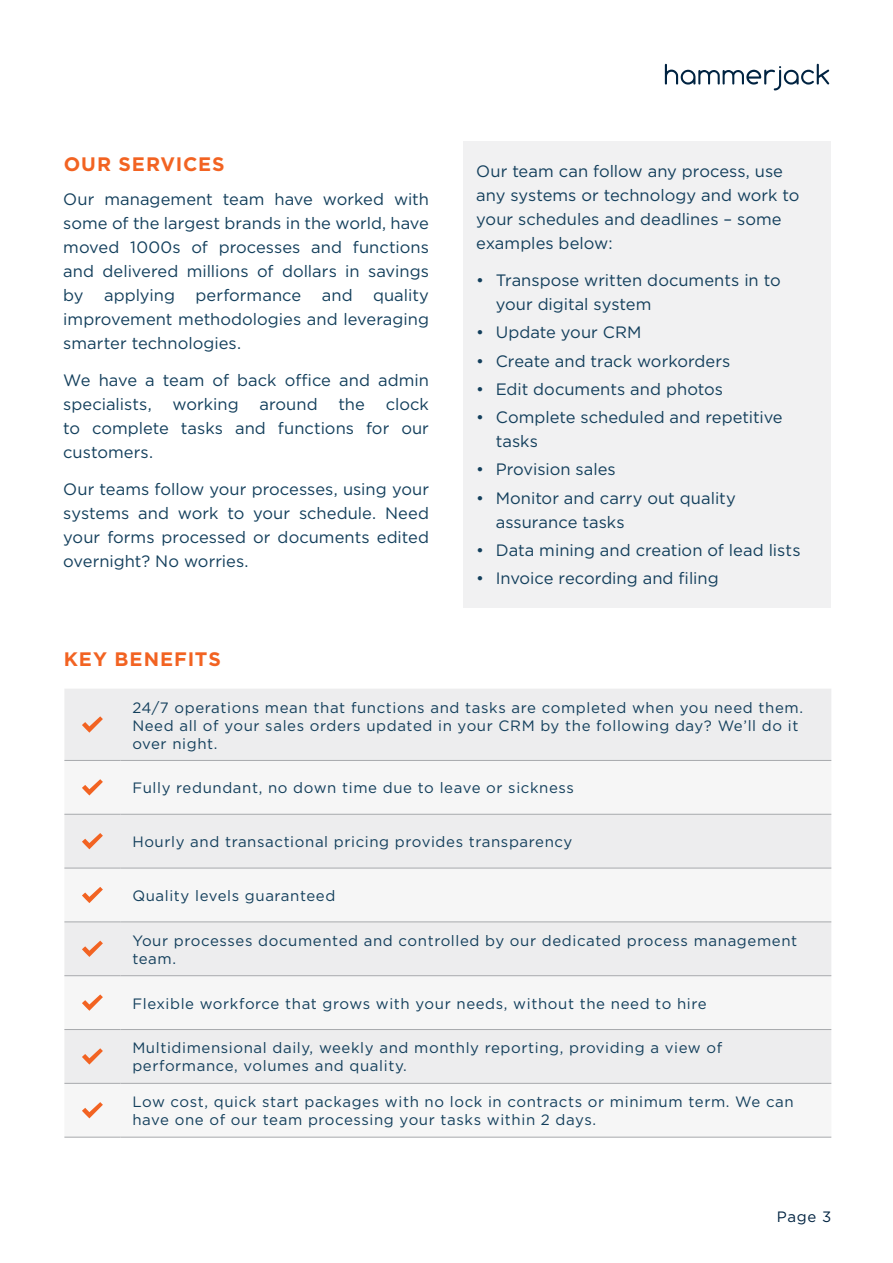
<style>
.page{position:relative;width:893px;height:1263px;background:#fff}
.page>*{position:absolute;margin:0;border:0;box-sizing:border-box;transform-origin:0 0}
.t1{font:700 19.5px "Gotham";letter-spacing:.045em;color:#f26322}
.t2{font:16.5px/24px "Gotham";color:#133f5c}
.t3{font:15px/18px "Gotham";letter-spacing:.04em;color:#133f5c}
.t4{font:15px "Gotham";color:#002341}
</style>
<div class="page">
<svg style="left:665px;top:64px;width:164px;height:26px"></svg>
<div style="left:463px;top:141px;width:368px;height:466px;background:#f1f1f2"></div>
<div style="left:64px;top:689px;width:767px;height:71px;background:#ededee"></div>
<svg style="left:64px;top:795px;width:767px;height:342px;fill:#f6f6f6"></svg>
<hr style="left:64px;top:760px;width:56px;height:1px;background:#a7a9ac">
<hr style="left:120px;top:760px;width:711px;height:1px;background:#a7a9ac">
<hr style="left:64px;top:814px;width:56px;height:1px;background:#a7a9ac">
<hr style="left:120px;top:814px;width:711px;height:1px;background:#a7a9ac">
<hr style="left:64px;top:868px;width:56px;height:1px;background:#a7a9ac">
<hr style="left:120px;top:868px;width:711px;height:1px;background:#a7a9ac">
<hr style="left:64px;top:921px;width:56px;height:1px;background:#a7a9ac">
<hr style="left:120px;top:921px;width:711px;height:1px;background:#a7a9ac">
<hr style="left:64px;top:975px;width:56px;height:1px;background:#a7a9ac">
<hr style="left:120px;top:975px;width:711px;height:1px;background:#a7a9ac">
<hr style="left:64px;top:1029px;width:56px;height:1px;background:#a7a9ac">
<hr style="left:120px;top:1029px;width:711px;height:1px;background:#a7a9ac">
<hr style="left:64px;top:1083px;width:56px;height:1px;background:#a7a9ac">
<hr style="left:120px;top:1083px;width:711px;height:1px;background:#a7a9ac">
<hr style="left:64px;top:1137px;width:56px;height:1px;background:#a7a9ac">
<hr style="left:120px;top:1137px;width:711px;height:1px;background:#a7a9ac">
<svg style="left:82px;top:716px;width:21px;height:17px"></svg>
<svg style="left:82px;top:779px;width:21px;height:16px"></svg>
<svg style="left:82px;top:833px;width:21px;height:16px"></svg>
<svg style="left:82px;top:887px;width:21px;height:16px"></svg>
<svg style="left:82px;top:941px;width:21px;height:16px"></svg>
<svg style="left:82px;top:994px;width:21px;height:17px"></svg>
<svg style="left:82px;top:1048px;width:21px;height:16px"></svg>
<svg style="left:82px;top:1102px;width:21px;height:16px"></svg>
<p class="t1" style="left:64px;top:151px;width:162px">OUR SERVICES</p>
<p class="t2" style="left:63px;top:187px;width:367px;text-align:justify">Our management team have worked with some of the largest brands in the world, have moved 1000s of processes and functions and delivered millions of dollars in savings by applying performance and quality improvement methodologies and leveraging smarter technologies.</p>
<p class="t2" style="left:63px;top:368px;width:367px">We have a team of back office and admin specialists,</p>
<p class="t2" style="left:63px;top:392px;width:367px;text-align:justify;text-indent:322px">clock to complete tasks and functions for our customers.</p>
<p class="t2" style="left:63px;top:477px;width:367px;text-align:justify">Our teams follow your processes, using your systems and work to your schedule. Need your forms processed or documents edited overnight? No worries.</p>
<p class="t2" style="left:173px;top:392px;width:68px">working</p>
<p class="t2" style="left:259px;top:392px;width:60px">around</p>
<p class="t2" style="left:338px;top:392px;width:28px">the</p>
<p class="t2" style="left:476px;top:159px;width:325px">Our team can follow any process, use any systems or technology and work to your schedules and deadlines – some examples below:</p>
<p class="t2" style="left:496px;top:268px;width:286px;text-indent:-20px">• Transpose written documents in to your digital system</p>
<p class="t2" style="left:476px;top:320px;width:167px">• Update your CRM</p>
<p class="t2" style="left:476px;top:348px;width:256px">• Create and track workorders</p>
<p class="t2" style="left:476px;top:377px;width:248px">• Edit documents and photos</p>
<p class="t2" style="left:496px;top:405px;width:288px;text-indent:-20px">• Complete scheduled and repetitive tasks</p>
<p class="t2" style="left:476px;top:457px;width:141px">• Provision sales</p>
<p class="t2" style="left:496px;top:485px;width:242px;text-indent:-20px">• Monitor and carry out quality assurance tasks</p>
<p class="t2" style="left:476px;top:538px;width:326px">• Data mining and creation of lead lists</p>
<p class="t2" style="left:476px;top:566px;width:244px">• Invoice recording and filing</p>
<p class="t1" style="left:64px;top:646px;width:159px">KEY BENEFITS</p>
<p class="t3" style="left:132px;top:698px;width:672px">24/7 operations mean that functions and tasks are completed when you need them.<br>Need all of your sales orders updated in your CRM by the following day? We’ll do it over night.</p>
<p class="t3" style="left:132px;top:779px;width:443px">Fully redundant, no down time due to leave or sickness</p>
<p class="t3" style="left:132px;top:832px;width:442px">Hourly and transactional pricing provides transparency</p>
<p class="t3" style="left:132px;top:886px;width:205px">Quality levels guaranteed</p>
<p class="t3" style="left:132px;top:931px;width:666px">Your processes documented and controlled by our dedicated process management team.</p>
<p class="t3" style="left:132px;top:994px;width:576px">Flexible workforce that grows with your needs, without the need to hire</p>
<p class="t3" style="left:132px;top:1039px;width:591px">Multidimensional daily, weekly and monthly reporting, providing a view of performance, volumes and quality.</p>
<p class="t3" style="left:132px;top:1092px;width:663px">Low cost, quick start packages with no lock in contracts or minimum term. We can have one of our team processing your tasks within 2 days.</p>
<p class="t4" style="left:777px;top:1207px;width:56px">Page 3</p>
</div>
